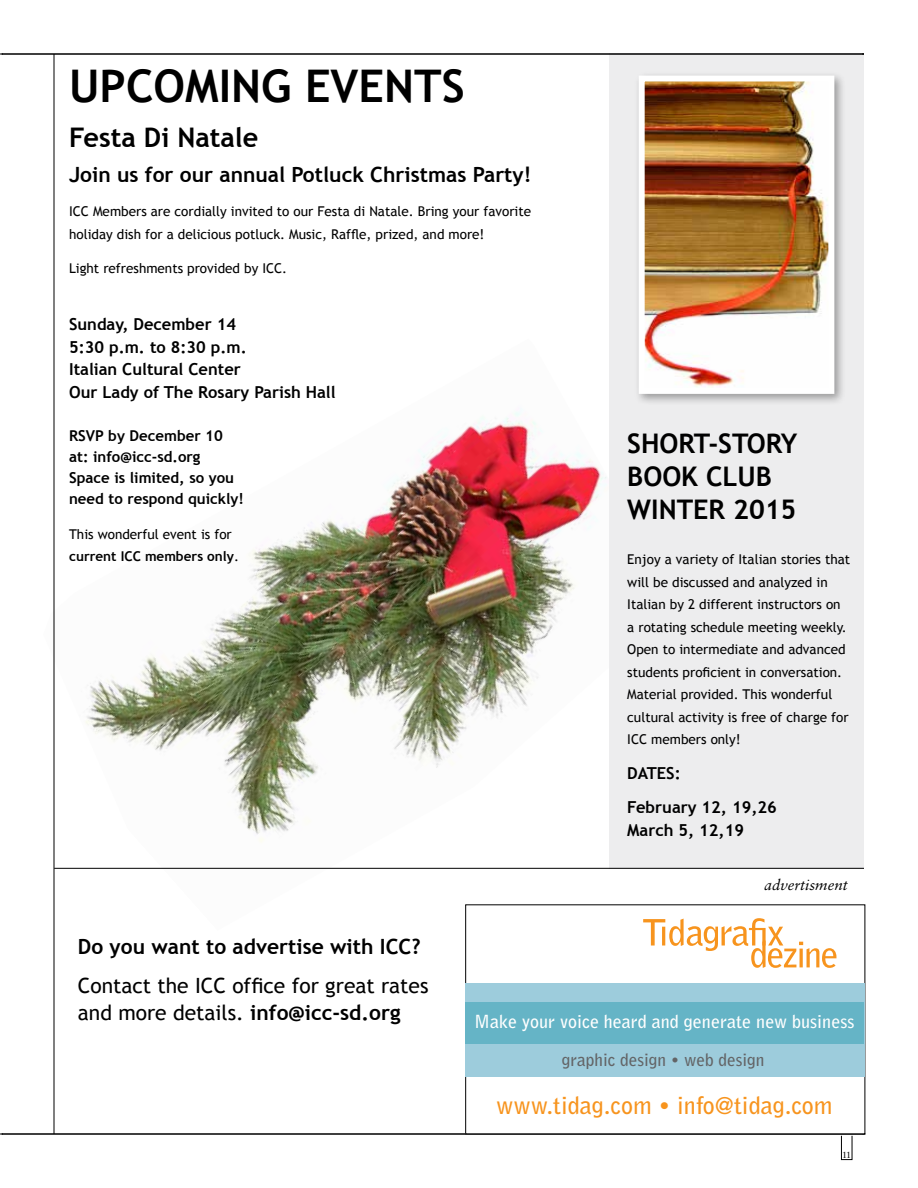
<style>
.page{position:relative;width:918px;height:1188px;background:#fff}
.page>*{position:absolute;margin:0;border:0;box-sizing:border-box;transform-origin:0 0}
.t1{font:700 45px "Trebuchet MS";color:#000}
.t2{font:700 27px/33px "Trebuchet MS";color:#000}
.t3{font:700 24px "Bell Gothic Std";color:#f7941e}
.t4{font:700 21px "Trebuchet MS";color:#000}
.t5{font:21px/27px "Trebuchet MS";color:#000}
.t6{font:700 18px "Bell Gothic Std";color:#fff}
.t7{font:700 17.25px "Bell Gothic Std";color:#636466}
.t8{font:700 16.5px/22.5px "Trebuchet MS";color:#000}
.t9{font:700 15px/21px "Trebuchet MS";color:#000}
.t10{font:italic 15px "Sabon LT Std";color:#000}
.t11{font:13.5px/22.5px "Trebuchet MS";color:#000}
.t12{font:9px "Sabon LT Std";color:#000}
.s1{font-weight:700}
</style>
<div class="page">
<img style="left:53px;top:339px;width:627px;height:592px">
<div style="left:609px;top:53px;width:255px;height:815px;background:#ededee"></div>
<div style="left:841px;top:1136px;width:11px;height:24px;border:1px solid #000"></div>
<hr style="left:54px;top:54px;width:1px;height:1080px;background:#000">
<hr style="left:0;top:1134px;width:863px;height:1px;background:#000">
<hr style="left:0;top:54px;width:863px;height:1px;background:#000">
<div style="left:635px;top:71px;width:212px;height:335px;background:#000;opacity:.35"></div>
<img style="left:646px;top:83px;width:181px;height:304px">
<div style="left:639px;top:76px;width:195px;height:318px;border:6px solid #fff"></div>
<div style="left:466px;top:905px;width:399px;height:229px;background:#fff"></div>
<div style="left:466px;top:984px;width:399px;height:93px;background:#9dccdc"></div>
<div style="left:466px;top:1002px;width:398px;height:42px;background:#65b4c6"></div>
<svg style="left:643px;top:918px;width:193px;height:50px"></svg>
<hr style="left:54px;top:868px;width:810px;height:1px;background:#000">
<h1 class="t1" style="left:69px;top:58px;width:397px">UPCOMING EVENTS</h1>
<h2 class="t2" style="left:69px;top:121px;width:191px">Festa Di Natale</h2>
<h3 class="t4" style="left:69px;top:161px;width:464px">Join us for our annual Potluck Christmas Party!</h3>
<p class="t11" style="left:69px;top:201px;width:464px">ICC Members are cordially invited to our Festa di Natale. Bring your favorite holiday dish for a delicious potluck. Music, Raffle, prized, and more!</p>
<p class="t11" style="left:69px;top:258px;width:220px">Light refreshments provided by ICC.</p>
<p class="t8" style="left:69px;top:313px;width:268px">Sunday, December 14<br>5:30 p.m. to 8:30 p.m.<br>Italian Cultural Center<br>Our Lady of The Rosary Parish Hall</p>
<p class="t9" style="left:69px;top:426px;width:177px">RSVP by December 10 at: info@icc-sd.org<br>Space is limited, so you need to respond quickly!</p>
<p class="t11" style="left:69px;top:523px;width:171px">This wonderful event is for <span class="s1">current ICC members only</span>.</p>
<h2 class="t2" style="left:627px;top:427px;width:172px">SHORT-STORY<br>BOOK CLUB<br>WINTER 2015</h2>
<p class="t11" style="left:627px;top:548px;width:224px">Enjoy a variety of Italian stories that will be discussed and analyzed in Italian by 2 different instructors on a rotating schedule meeting weekly.<br>Open to intermediate and advanced students proficient in conversation.<br>Material provided. This wonderful cultural activity is free of charge for ICC members only!</p>
<p class="t8" style="left:627px;top:756px;width:151px;line-height:34.5px">DATES:<br>February 12, 19,26</p>
<p class="t8" style="left:627px;top:819px;width:118px">March 5, 12,19</p>
<p class="t10" style="left:765px;top:877px;width:85px">advertisment</p>
<h3 class="t4" style="left:78px;top:933px;width:344px">Do you want to advertise with ICC?</h3>
<h3 class="t5" style="left:78px;top:972px;width:352px">Contact the ICC office for great rates and more details. <span class="s1">info@icc-sd.org</span></h3>
<h3 class="t6" style="left:474px;top:1011px;width:382px">Make your voice heard and generate new business</h3>
<p class="t7" style="left:562px;top:1049px;width:204px">graphic design • web design</p>
<h3 class="t3" style="left:496px;top:1091px;width:338px">www.tidag.com • info@tidag.com</h3>
<p class="t12" style="left:842px;top:1150px;width:11px">11</p>
</div>
